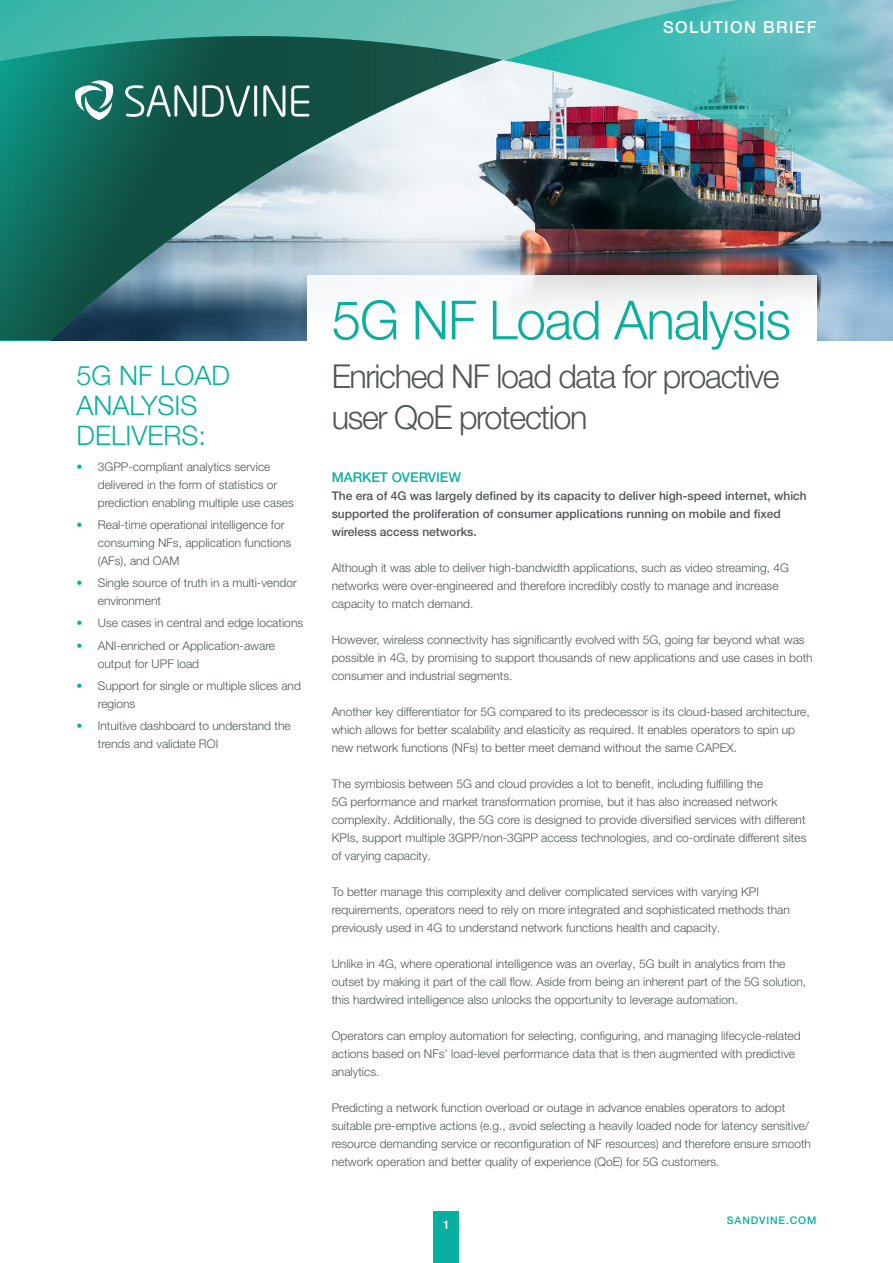
<style>
.page{position:relative;width:893px;height:1263px;background:#fff}
.page>*{position:absolute;margin:0;border:0;box-sizing:border-box;transform-origin:0 0}
.t1{font:300 54px "Helvetica Neue LT Pro";letter-spacing:-.02em;color:#09b0a0}
.t2{font:300 33px/40.5px "Helvetica Neue LT Pro";letter-spacing:-.04em;color:#505657}
.t3{font:300 27px/30px "Helvetica Neue LT Pro";color:#09b0a0}
.t4{font:500 16.5px "Helvetica Neue LT Pro";letter-spacing:.08em;color:#fff}
.t5{font:500 13.5px "Helvetica Neue LT Pro";color:#09b0a0}
.t6{font:300 12px/18px "Helvetica Neue LT Pro";color:#505657}
.t7{font:500 12px/18px "Helvetica Neue LT Pro";color:#505657}
.t8{font:500 12px "Helvetica Neue LT Pro";color:#fff}
.t9{font:500 10.5px "Helvetica Neue LT Pro";letter-spacing:.08em;color:#09b0a0}
.s1{color:#00b09e}
</style>
<div class="page">
<div style="left:434px;top:1212px;width:25px;height:51px;background:#09b0a0"></div>
<img style="left:502px;top:56px;width:391px;height:284px">
<svg style="left:0;top:0;width:808px;height:64px;background:#57beb4"></svg>
<img style="left:808px;top:0;width:85px;height:56px">
<img style="left:0;top:36px;width:502px;height:304px">
<svg style="left:125px;top:85px;width:71px;height:33px"></svg>
<svg style="left:202px;top:85px;width:48px;height:32px"></svg>
<div style="left:255px;top:86px;width:2px;height:30px;border:1px solid #fff"></div>
<svg style="left:264px;top:85px;width:21px;height:32px"></svg>
<svg style="left:291px;top:86px;width:18px;height:30px"></svg>
<svg style="left:75px;top:80px;width:39px;height:40px"></svg>
<h3 class="t4" style="left:663px;top:17px;width:155px">SOLUTION BRIEF</h3>
<h3 class="t3" style="left:77px;top:360px;width:155px">5G NF LOAD<br>ANALYSIS<br>DELIVERS:</h3>
<p class="t6" style="left:98px;top:457px;width:198px;text-indent:-21px"><span class="s1">•</span> 3GPP-compliant analytics service delivered in the form of statistics or prediction enabling multiple use cases</p>
<p class="t6" style="left:98px;top:515px;width:195px;text-indent:-21px"><span class="s1">•</span> Real-time operational intelligence for consuming NFs, application functions (AFs), and OAM</p>
<p class="t6" style="left:98px;top:574px;width:201px;text-indent:-21px"><span class="s1">•</span> Single source of truth in a multi-vendor environment</p>
<p class="t6" style="left:77px;top:614px;width:228px"><span class="s1">•</span> Use cases in central and edge locations</p>
<p class="t6" style="left:98px;top:636px;width:179px;text-indent:-21px"><span class="s1">•</span> ANI-enriched or Application-aware output for UPF load</p>
<p class="t6" style="left:98px;top:676px;width:205px;text-indent:-21px"><span class="s1">•</span> Support for single or multiple slices and regions</p>
<p class="t6" style="left:98px;top:716px;width:194px;text-indent:-21px"><span class="s1">•</span> Intuitive dashboard to understand the trends and validate ROI</p>
<h1 class="t1" style="left:332px;top:287px;width:461px">5G NF Load Analysis</h1>
<h2 class="t2" style="left:332px;top:356px;width:449px">Enriched NF load data for proactive user QoE protection</h2>
<p class="t5" style="left:332px;top:469px;width:131px">MARKET OVERVIEW</p>
<p class="t7" style="left:332px;top:487px;width:477px">The era of 4G was largely defined by its capacity to deliver high-speed internet, which supported the proliferation of consumer applications running on mobile and fixed wireless access networks.</p>
<p class="t6" style="left:332px;top:559px;width:459px">Although it was able to deliver high-bandwidth applications, such as video streaming, 4G networks were over-engineered and therefore incredibly costly to manage and increase capacity to match demand.</p>
<p class="t6" style="left:332px;top:631px;width:482px">However, wireless connectivity has significantly evolved with 5G, going far beyond what was possible in 4G, by promising to support thousands of new applications and use cases in both consumer and industrial segments.</p>
<p class="t6" style="left:332px;top:703px;width:480px">Another key differentiator for 5G compared to its predecessor is its cloud-based architecture, which allows for better scalability and elasticity as required. It enables operators to spin up new network functions (NFs) to better meet demand without the same CAPEX.</p>
<p class="t6" style="left:332px;top:775px;width:476px">The symbiosis between 5G and cloud provides a lot to benefit, including fulfilling the<br>5G performance and market transformation promise, but it has also increased network complexity. Additionally, the 5G core is designed to provide diversified services with different KPIs, support multiple 3GPP/non-3GPP access technologies, and co-ordinate different sites of varying capacity.</p>
<p class="t6" style="left:332px;top:883px;width:460px">To better manage this complexity and deliver complicated services with varying KPI requirements, operators need to rely on more integrated and sophisticated methods than previously used in 4G to understand network functions health and capacity.</p>
<p class="t6" style="left:332px;top:955px;width:476px">Unlike in 4G, where operational intelligence was an overlay, 5G built in analytics from the outset by making it part of the call flow. Aside from being an inherent part of the 5G solution, this hardwired intelligence also unlocks the opportunity to leverage automation.</p>
<p class="t6" style="left:332px;top:1027px;width:471px">Operators can employ automation for selecting, configuring, and managing lifecycle-related actions based on NFs’ load-level performance data that is then augmented with predictive analytics.</p>
<p class="t6" style="left:332px;top:1099px;width:481px">Predicting a network function overload or outage in advance enables operators to adopt suitable pre-emptive actions (e.g., avoid selecting a heavily loaded node for latency sensitive/ resource demanding service or reconfiguration of NF resources) and therefore ensure smooth network operation and better quality of experience (QoE) for 5G customers.</p>
<p class="t8" style="left:443px;top:1217px;width:8px">1</p>
<p class="t9" style="left:727px;top:1214px;width:91px">SANDVINE.COM</p>
</div>
